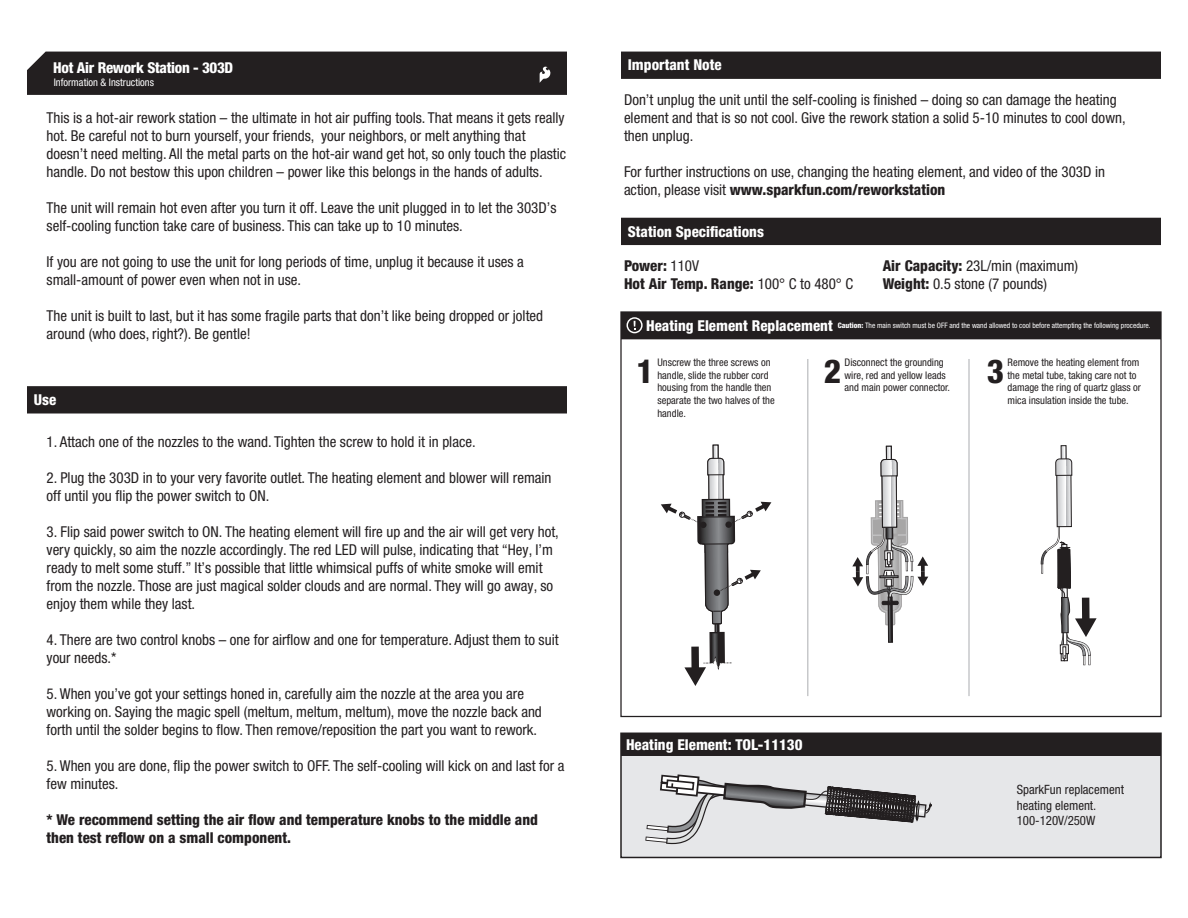
<style>
.page{position:relative;width:1188px;height:918px;background:#fff}
.page>*{position:absolute;margin:0;border:0;box-sizing:border-box;transform-origin:0 0}
.t1{font:800 condensed 33px "Helvetica Neue LT Pro";color:#231f20}
.t2{font:condensed 15px/18px "Helvetica Neue LT Pro";color:#231f20}
.t3{font:800 condensed 15px/18px "Helvetica Neue LT Pro";color:#231f20}
.t4{font:800 condensed 15px "Helvetica Neue LT Pro";color:#fff}
.t5{font:800 condensed 15px "Helvetica Neue LT Pro";letter-spacing:-.02em;color:#fff}
.t6{font:condensed 12.75px/15.5px "Helvetica Neue LT Pro";color:#231f20}
.t7{font:condensed 10.5px/12.6px "Helvetica Neue LT Pro";color:#231f20}
.t8{font:condensed 10.5px "Helvetica Neue LT Pro";color:#fff}
.t9{font:condensed 7.5px "Helvetica Neue LT Pro";color:#fff}
.s1{font-weight:800}
.s2{font-weight:400}
</style>
<div class="page">
<div style="left:621px;top:218px;width:540px;height:27px;background:#231f20"></div>
<div style="left:888px;top:597px;width:5px;height:45px;background:#3e3e3f"></div>
<div style="left:888px;top:597px;width:5px;height:46px;border:1px solid #231f20"></div>
<div style="left:886px;top:446px;width:6px;height:27px;background:#eaebec"></div>
<div style="left:886px;top:446px;width:6px;height:27px;border:1px solid #231f20"></div>
<svg style="left:852px;top:458px;width:76px;height:168px"></svg>
<div style="left:621px;top:52px;width:540px;height:27px;background:#231f20"></div>
<div style="left:27px;top:386px;width:540px;height:28px;background:#231f20"></div>
<div style="left:27px;top:52px;width:540px;height:43px;background:#231f20"></div>
<svg style="left:661px;top:444px;width:110px;height:242px"></svg>
<div style="left:621px;top:312px;width:540px;height:27px;background:#231f20"></div>
<svg style="left:627px;top:318px;width:15px;height:15px"></svg>
<div style="left:627px;top:317px;width:16px;height:16px;border:1px solid #fff;border-radius:50%"></div>
<div style="left:1061px;top:446px;width:5px;height:26px;background:#f0f0f1"></div>
<div style="left:1061px;top:445px;width:6px;height:28px;border:1px solid #231f20"></div>
<svg style="left:1040px;top:458px;width:57px;height:208px"></svg>
<div style="left:620px;top:733px;width:542px;height:125px;background:#e6e7e9;border:2px solid #231f20"></div>
<svg style="left:644px;top:774px;width:292px;height:85px"></svg>
<div style="left:621px;top:733px;width:540px;height:23px;background:#231f20"></div>
<hr style="left:807px;top:359px;width:1px;height:337px;background:#c7c8ca">
<hr style="left:968px;top:359px;width:2px;height:337px;background:#c7c8ca">
<p class="t5" style="left:53px;top:59px;width:181px">Hot Air Rework Station - 303D</p>
<p class="t8" style="left:54px;top:76px;width:102px">Information &amp; Instructions</p>
<p class="t2" style="left:47px;top:108px;width:521px">This is a hot-air rework station – the ultimate in hot air puffing tools. That means it gets really hot. Be careful not to burn yourself, your friends, your neighbors, or melt anything that doesn’t need melting. All the metal parts on the hot-air wand get hot, so only touch the plastic handle. Do not bestow this upon children – power like this belongs in the hands of adults.</p>
<p class="t2" style="left:47px;top:198px;width:511px">The unit will remain hot even after you turn it off. Leave the unit plugged in to let the 303D’s self-cooling function take care of business. This can take up to 10 minutes.</p>
<p class="t2" style="left:47px;top:252px;width:479px">If you are not going to use the unit for long periods of time, unplug it because it uses a small-amount of power even when not in use.</p>
<p class="t2" style="left:47px;top:306px;width:498px">The unit is built to last, but it has some fragile parts that don’t like being dropped or jolted around (who does, right?). Be gentle!</p>
<p class="t4" style="left:34px;top:390px;width:24px">Use</p>
<p class="t2" style="left:47px;top:432px;width:431px">1. Attach one of the nozzles to the wand. Tighten the screw to hold it in place.</p>
<p class="t2" style="left:47px;top:468px;width:506px">2. Plug the 303D in to your very favorite outlet. The heating element and blower will remain off until you flip the power switch to ON.</p>
<p class="t2" style="left:47px;top:522px;width:514px">3. Flip said power switch to ON. The heating element will fire up and the air will get very hot, very quickly, so aim the nozzle accordingly. The red LED will pulse, indicating that “Hey, I’m ready to melt some stuff.” It’s possible that little whimsical puffs of white smoke will emit from the nozzle. Those are just magical solder clouds and are normal. They will go away, so enjoy them while they last.</p>
<p class="t2" style="left:47px;top:630px;width:514px">4. There are two control knobs – one for airflow and one for temperature. Adjust them to suit your needs.*</p>
<p class="t2" style="left:47px;top:684px;width:497px">5. When you’ve got your settings honed in, carefully aim the nozzle at the area you are working on. Saying the magic spell (meltum, meltum, meltum), move the nozzle back and forth until the solder begins to flow. Then remove/reposition the part you want to rework.</p>
<p class="t2" style="left:47px;top:756px;width:519px">5. When you are done, flip the power switch to OFF. The self-cooling will kick on and last for a few minutes.</p>
<p class="t3" style="left:47px;top:810px;width:493px">* We recommend setting the air flow and temperature knobs to the middle and then test reflow on a small component.</p>
<p class="t4" style="left:628px;top:56px;width:95px">Important Note</p>
<p class="t2" style="left:624px;top:91px;width:503px">Don’t unplug the unit until the self-cooling is finished – doing so can damage the heating element and that is so not cool. Give the rework station a solid 5-10 minutes to cool down, then unplug.</p>
<p class="t2" style="left:624px;top:163px;width:483px">For further instructions on use, changing the heating element, and video of the 303D in action, please visit <span class="s1">www.sparkfun.com/reworkstation</span></p>
<p class="t4" style="left:628px;top:222px;width:138px">Station Specifications</p>
<p class="t3" style="left:624px;top:257px;width:231px">Power: <span class="s2">110V<br></span>Hot Air Temp. Range: <span class="s2">100° C to 480° C</span></p>
<p class="t2" style="left:883px;top:257px;width:197px"><span class="s1">Air Capacity:</span> 23L/min (maximum)<br><span class="s1">Weight:</span> 0.5 stone (7 pounds)</p>
<p class="t4" style="left:646px;top:316px;width:188px">Heating Element Replacement</p>
<p class="t7" style="left:657px;top:356px;width:119px">Unscrew the three screws on handle, slide the rubber cord housing from the handle then separate the two halves of the handle.</p>
<p class="t9" style="left:838px;top:321px;width:315px"><span class="s1">Caution:</span> The main switch must be OFF and the wand allowed to cool before attempting the following procedure.</p>
<h1 class="t1" style="left:824px;top:351px;width:19px">2</h1>
<p class="t7" style="left:1008px;top:356px;width:135px">Remove the heating element from the metal tube, taking care not to damage the ring of quartz glass or mica insulation inside the tube.</p>
<h1 class="t1" style="left:637px;top:351px;width:19px">1</h1>
<p class="t7" style="left:845px;top:356px;width:107px">Disconnect the grounding wire, red and yellow leads and main power connector.</p>
<h1 class="t1" style="left:987px;top:351px;width:19px">3</h1>
<p class="t4" style="left:626px;top:736px;width:178px">Heating Element: TOL-11130</p>
<p class="t6" style="left:1017px;top:782px;width:109px">SparkFun replacement heating element.<br>100-120V/250W</p>
</div>
